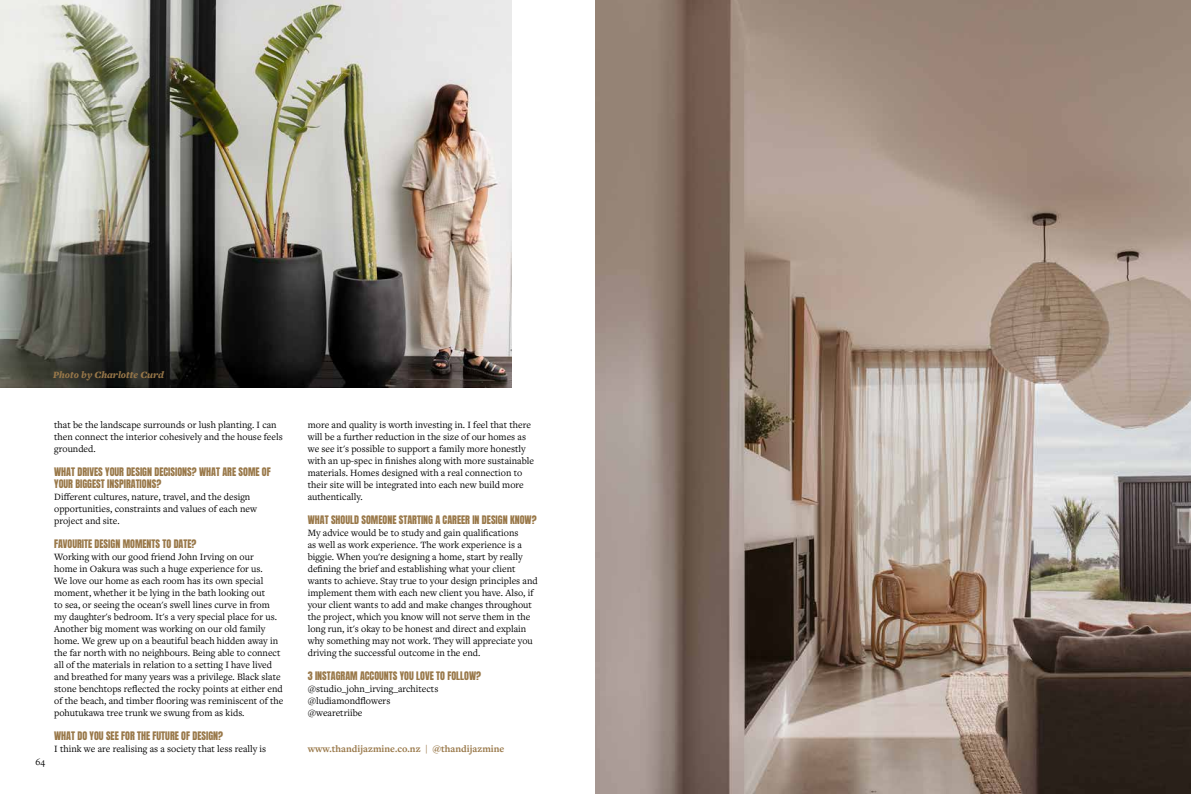
<style>
.page{position:relative;width:1191px;height:794px;background:#fff}
.page>*{position:absolute;margin:0;border:0;box-sizing:border-box;transform-origin:0 0}
.t1{font:10px/12px "Freight Text Pro";color:#000}
.t2{font:10px/12px "Anton";color:#997849}
.t3{font:700 10px "Freight Text Pro";color:#997849}
.t4{font:italic 900 10px "Freight Text Pro";color:#997849}
</style>
<div class="page">
<img style="left:0;top:0;width:511px;height:387px">
<img style="left:596px;top:0;width:595px;height:794px">
<p class="t4" style="left:53px;top:367px;width:112px">Photo by Charlotte Curd</p>
<p class="t1" style="left:36px;top:755px;width:11px">64</p>
<p class="t1" style="left:54px;top:419px;width:230px">that be the landscape surrounds or lush planting. I can then connect the interior cohesively and the house feels grounded.</p>
<p class="t2" style="left:54px;top:467px;width:218px">WHAT DRIVES YOUR DESIGN DECISIONS? WHAT ARE SOME OF<br>YOUR BIGGEST INSPIRATIONS?</p>
<p class="t1" style="left:54px;top:491px;width:204px">Different cultures, nature, travel, and the design opportunities, constraints and values of each new project and site.</p>
<p class="t2" style="left:54px;top:539px;width:144px">FAVOURITE DESIGN MOMENTS TO DATE?</p>
<p class="t1" style="left:54px;top:551px;width:231px">Working with our good friend John Irving on our<br>home in Oakura was such a huge experience for us.<br>We love our home as each room has its own special moment, whether it be lying in the bath looking out<br>to sea, or seeing the ocean's swell lines curve in from my daughter's bedroom. It's a very special place for us.<br>Another big moment was working on our old family home. We grew up on a beautiful beach hidden away in the far north with no neighbours. Being able to connect all of the materials in relation to a setting I have lived and breathed for many years was a privilege. Black slate stone benchtops reflected the rocky points at either end of the beach, and timber flooring was reminiscent of the pohutukawa tree trunk we swung from as kids.</p>
<p class="t2" style="left:54px;top:731px;width:170px">WHAT DO YOU SEE FOR THE FUTURE OF DESIGN?</p>
<p class="t1" style="left:54px;top:743px;width:214px">I think we are realising as a society that less really is</p>
<p class="t1" style="left:308px;top:418px;width:228px">more and quality is worth investing in. I feel that there will be a further reduction in the size of our homes as we see it's possible to support a family more honestly with an up-spec in finishes along with more sustainable materials. Homes designed with a real connection to their site will be integrated into each new build more authentically.</p>
<p class="t2" style="left:308px;top:514px;width:230px">WHAT SHOULD SOMEONE STARTING A CAREER IN DESIGN KNOW?</p>
<p class="t1" style="left:308px;top:526px;width:231px">My advice would be to study and gain qualifications<br>as well as work experience. The work experience is a biggie. When you're designing a home, start by really defining the brief and establishing what your client wants to achieve. Stay true to your design principles and implement them with each new client you have. Also, if your client wants to add and make changes throughout the project, which you know will not serve them in the long run, it's okay to be honest and direct and explain why something may not work. They will appreciate you driving the successful outcome in the end.</p>
<p class="t2" style="left:308px;top:670px;width:175px">3 INSTAGRAM ACCOUNTS YOU LOVE TO FOLLOW?</p>
<p class="t1" style="left:308px;top:682px;width:132px">@studio_john_irving_architects @ludiamondflowers @wearetriibe</p>
<p class="t3" style="left:308px;top:742px;width:198px">www.thandijazmine.co.nz | @thandijazmine</p>
</div>
